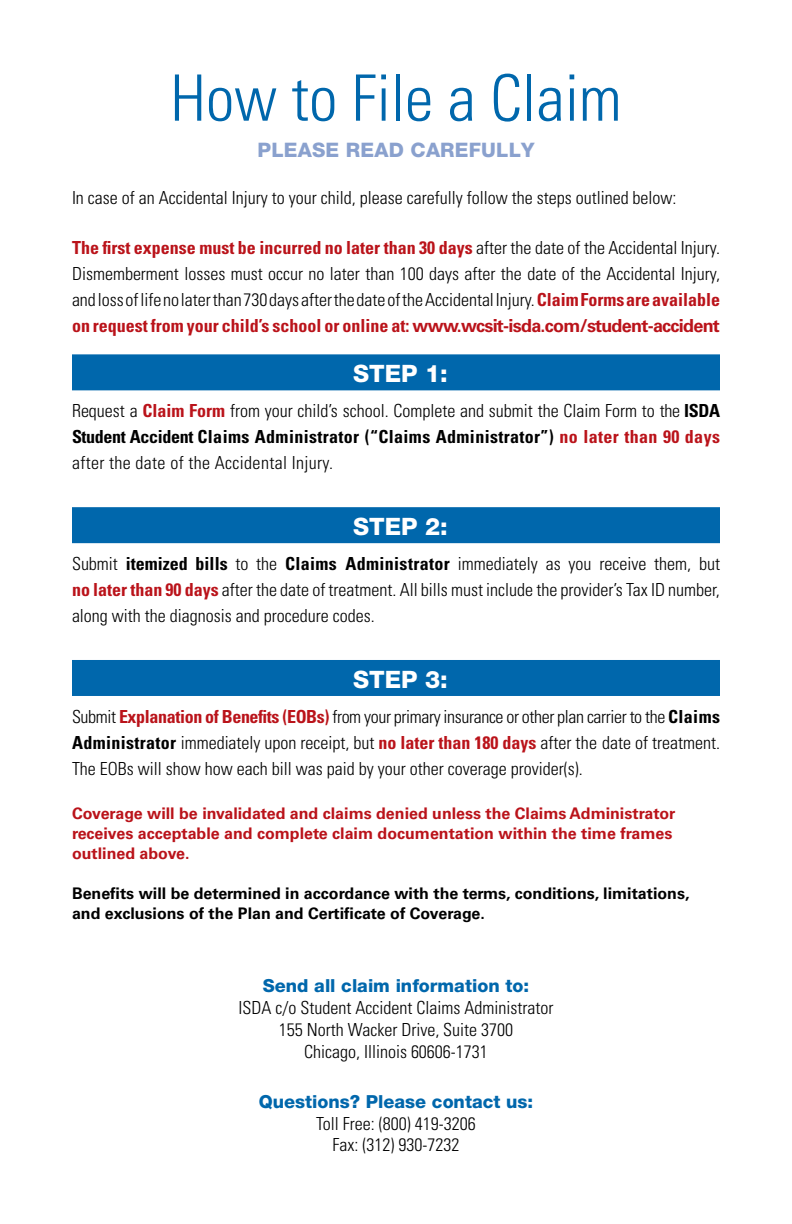
<style>
.page{position:relative;width:792px;height:1224px;background:#fff}
.page>*{position:absolute;margin:0;border:0;box-sizing:border-box;transform-origin:0 0}
.t1{font:300 condensed 64px "Univers";color:#0067ac}
.t2{font:800 24px "Helvetica Neue LT Std";color:#fff}
.t3{font:800 20px "Helvetica Neue LT Std";letter-spacing:.01em;color:#8aa1ce}
.t4{font:300 condensed 18px/26px "Univers";color:#000;text-align:justify}
.t5{font:800 18px "Helvetica Neue LT Std";color:#0067ac}
.t6{font:700 16px/20px "Univers";color:#ba131a}
.t7{font:700 16px/20px "Univers";color:#000}
.s1{font-weight:700;color:#ba131a}
.s2{font-weight:700;font-stretch:normal;color:#ba131a}
.s3{font-weight:700}
</style>
<div class="page">
<div style="left:72px;top:354px;width:648px;height:36px;background:#0067ac"></div>
<div style="left:72px;top:507px;width:648px;height:36px;background:#0067ac"></div>
<div style="left:72px;top:660px;width:648px;height:36px;background:#0067ac"></div>
<h1 class="t1" style="left:170px;top:60px;width:453px">How to File a Claim</h1>
<p class="t3" style="left:258px;top:138px;width:278px">PLEASE READ CAREFULLY</p>
<p class="t4" style="left:72px;top:185px;width:606px">In case of an Accidental Injury to your child, please carefully follow the steps outlined below:</p>
<p class="t4" style="left:72px;top:235px;width:650px"><span class="s1">The first expense must be incurred no later than 30 days</span> after the date of the Accidental Injury.<br>Dismemberment losses must occur no later than 100 days after the date of the Accidental Injury, and loss of life no later than 730 days after the date of the Accidental Injury. <span class="s1">Claim Forms are available on request from your child’s school or online at:</span> <span class="s2">www.wcsit-isda.com/student-accident</span></p>
<h2 class="t2" style="left:353px;top:359px;width:96px">STEP 1:</h2>
<p class="t4" style="left:72px;top:398px;width:650px">Request a <span class="s1">Claim Form</span> from your child’s school. Complete and submit the Claim Form to the <span class="s3">ISDA Student Accident Claims Administrator (“Claims Administrator”)</span> <span class="s1">no later than 90 days </span>after the date of the Accidental Injury.</p>
<h2 class="t2" style="left:353px;top:512px;width:96px">STEP 2:</h2>
<p class="t4" style="left:72px;top:551px;width:650px">Submit <span class="s3">itemized bills</span> to the <span class="s3">Claims Administrator</span> immediately as you receive them, but <span class="s1">no later than 90 days</span> after the date of treatment. All bills must include the provider’s Tax ID number, along with the diagnosis and procedure codes.</p>
<h2 class="t2" style="left:353px;top:665px;width:96px">STEP 3:</h2>
<p class="t4" style="left:72px;top:703px;width:650px">Submit <span class="s1">Explanation of Benefits (EOBs)</span> from your primary insurance or other plan carrier to the <span class="s3">Claims Administrator</span> immediately upon receipt, but <span class="s1">no later than 180 days</span> after the date of treatment.<br>The EOBs will show how each bill was paid by your other coverage provider(s).</p>
<p class="t6" style="left:72px;top:803px;width:605px">Coverage will be invalidated and claims denied unless the Claims Administrator receives acceptable and complete claim documentation within the time frames outlined above.</p>
<p class="t7" style="left:72px;top:883px;width:619px">Benefits will be determined in accordance with the terms, conditions, limitations, and exclusions of the Plan and Certificate of Coverage.</p>
<p class="t5" style="left:263px;top:975px;width:268px">Send all claim information to:</p>
<p class="t4" style="left:239px;top:996px;width:316px;line-height:22px;text-align:center">ISDA c/o Student Accident Claims Administrator<br>155 North Wacker Drive, Suite 3700<br>Chicago, Illinois 60606-1731</p>
<p class="t5" style="left:259px;top:1091px;width:276px">Questions? Please contact us:</p>
<p class="t4" style="left:316px;top:1113px;width:161px;line-height:21.6px;text-align:center">Toll Free: (800) 419-3206<br>Fax: (312) 930-7232</p>
</div>
